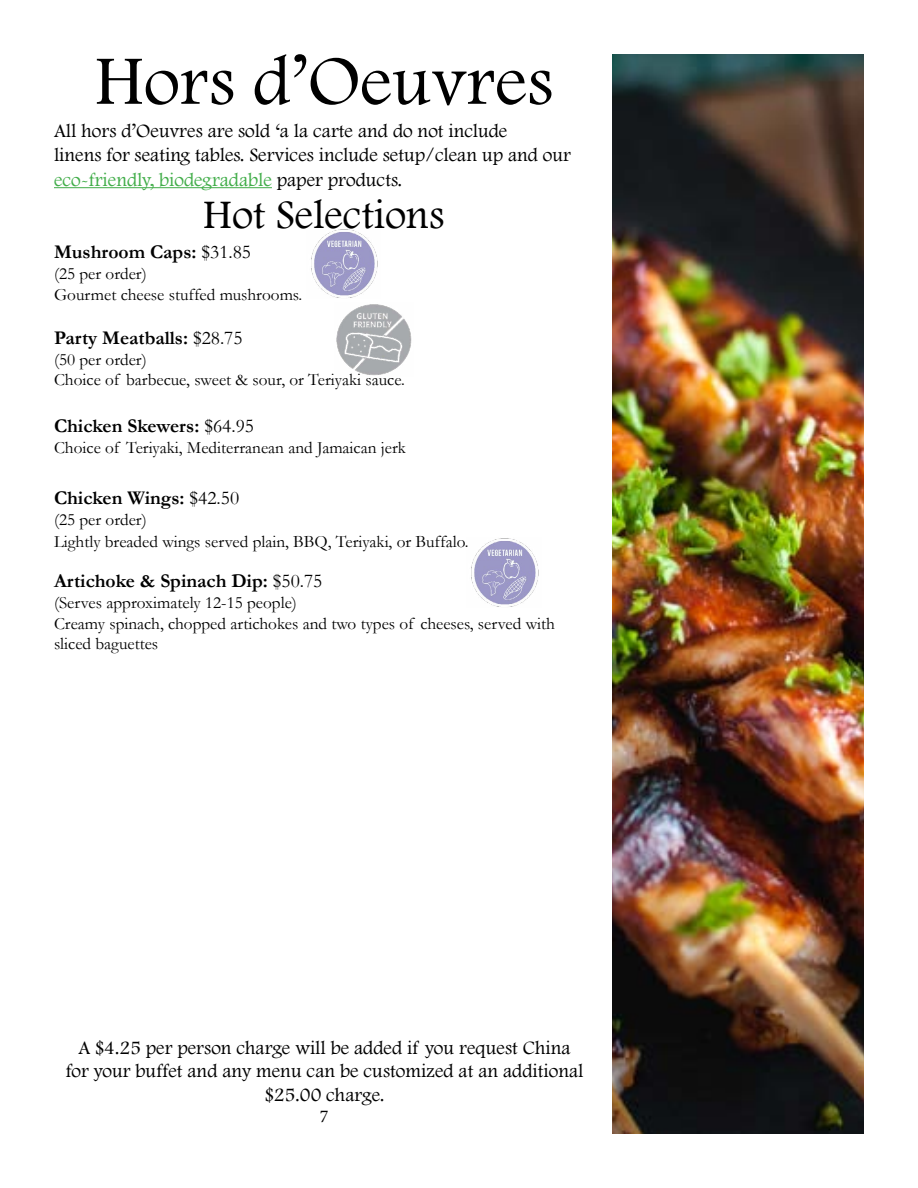
<style>
.page{position:relative;width:918px;height:1188px;background:#fff}
.page>*{position:absolute;margin:0;border:0;box-sizing:border-box;transform-origin:0 0}
.t1{font:72px "Footlight MT Light";color:#000}
.t2{font:42px "Footlight MT Light";color:#000}
.t3{font:19.5px/23.4px "Footlight MT Light";color:#000}
.t4{font:700 19.5px "Garamond";color:#000}
.t5{font:19.5px "Footlight MT Light";color:#41ad49}
.t6{font:18px "Minion Pro";color:#000}
.t7{font:17.25px/20.7px "Garamond";color:#000}
.s1{color:#000}
.s2{font-weight:400}
</style>
<div class="page">
<hr style="left:54px;top:187px;width:218px;height:1px;background:#41ad49">
<img style="left:311px;top:229px;width:67px;height:69px">
<img style="left:471px;top:538px;width:68px;height:69px">
<img style="left:612px;top:54px;width:252px;height:1080px">
<img style="left:336px;top:304px;width:76px;height:72px">
<h1 class="t1" style="left:95px;top:38px;width:460px">Hors d’Oeuvres</h1>
<p class="t3" style="left:54px;top:119px;width:518px">All hors d’Oeuvres are sold ‘a la carte and do not include<br>linens for seating tables. Services include setup/clean up and our</p>
<p class="t5" style="left:54px;top:168px;width:350px">eco-friendly, biodegradable <span class="s1">paper products.</span></p>
<h2 class="t2" style="left:204px;top:190px;width:242px">Hot Selections</h2>
<p class="t4" style="left:54px;top:239px;width:199px">Mushroom Caps: <span class="s2">$31.85</span></p>
<p class="t7" style="left:54px;top:263px;width:250px">(25 per order)<br>Gourmet cheese stuffed mushrooms.</p>
<p class="t4" style="left:54px;top:324px;width:190px">Party Meatballs: <span class="s2">$28.75</span></p>
<p class="t7" style="left:54px;top:348px;width:352px">(50 per order)<br>Choice of barbecue, sweet &amp; sour, or Teriyaki sauce.</p>
<p class="t4" style="left:54px;top:413px;width:201px">Chicken Skewers: <span class="s2">$64.95</span></p>
<p class="t7" style="left:54px;top:437px;width:353px">Choice of Teriyaki, Mediterranean and Jamaican jerk</p>
<p class="t4" style="left:54px;top:485px;width:187px">Chicken Wings: <span class="s2">$42.50</span></p>
<p class="t7" style="left:54px;top:508px;width:416px;line-height:21.6px">(25 per order)<br>Lightly breaded wings served plain, BBQ, Teriyaki, or Buffalo.</p>
<p class="t4" style="left:54px;top:568px;width:270px">Artichoke &amp; Spinach Dip: <span class="s2">$50.75</span></p>
<p class="t7" style="left:54px;top:592px;width:502px">(Serves approximately 12-15 people)<br>Creamy spinach, chopped artichokes and two types of cheeses, served with sliced baguettes</p>
<p class="t3" style="left:66px;top:1035px;width:519px;text-align:center">A $4.25 per person charge will be added if you request China for your buffet and any menu can be customized at an additional $25.00 charge.</p>
<p class="t6" style="left:320px;top:1104px;width:10px">7</p>
</div>
